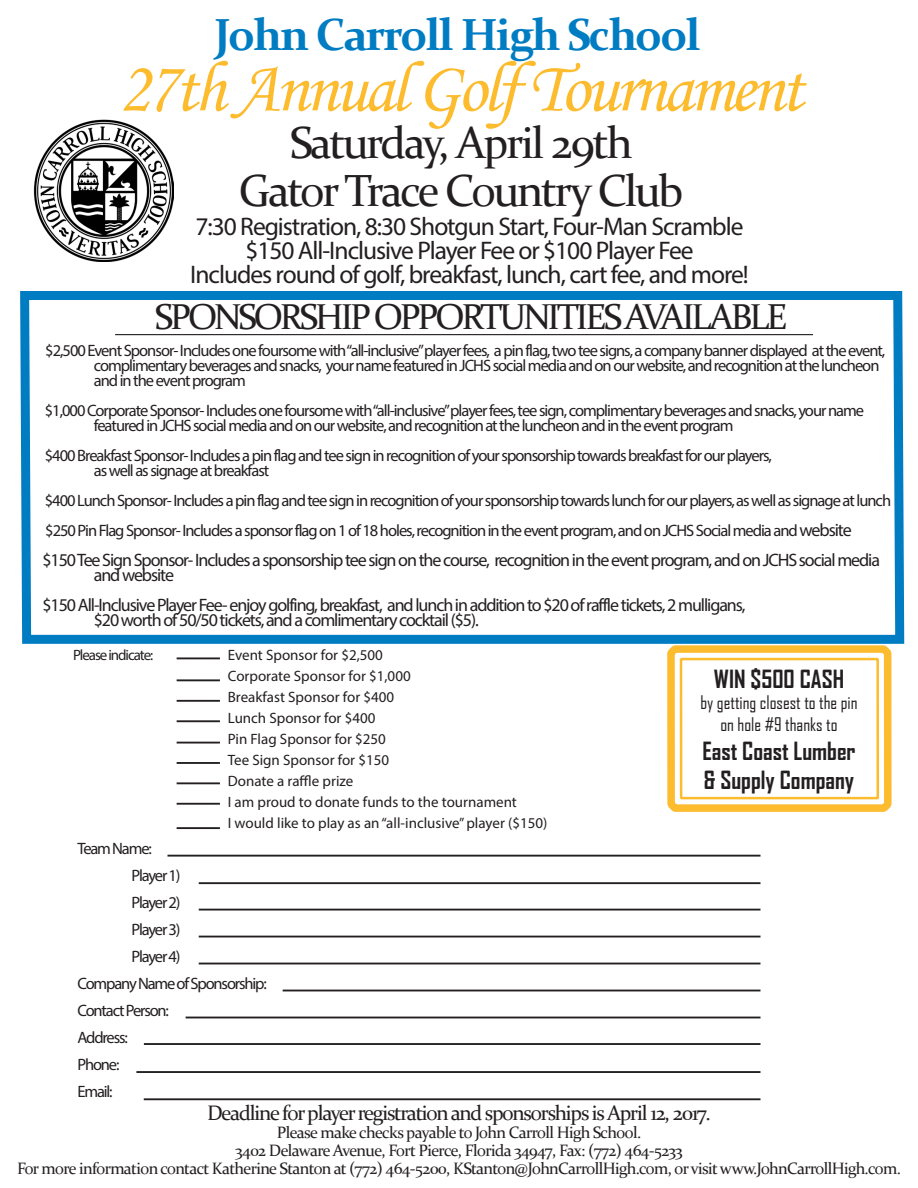
<style>
.page{position:relative;width:918px;height:1188px;background:#fff}
.page>*{position:absolute;margin:0;border:0;box-sizing:border-box;transform-origin:0 0}
.t1{font:72px "Monotype Corsiva";letter-spacing:-.05em;color:#fdbb2e}
.t2{font:45px "Constantia";letter-spacing:-.05em;color:#231f20}
.t3{font:700 45px "Constantia";letter-spacing:-.04em;color:#007cc2}
.t4{font:36px "Constantia";letter-spacing:-.08em;color:#231f20}
.t5{font:25.5px "Myriad Pro";letter-spacing:-.04em;color:#231f20}
.t6{font:700 24px "Agency FB";color:#231f20}
.t7{font:21px "Constantia";letter-spacing:-.06em;color:#231f20}
.t8{font:18px/15px "Myriad Pro";letter-spacing:-.06em;color:#231f20}
.t9{font:18px "Agency FB";color:#231f20}
.t10{font:16.5px/15px "Myriad Pro";letter-spacing:-.06em;color:#231f20}
.t11{font:16.5px "Constantia";letter-spacing:-.04em;color:#231f20}
.t12{font:15px "Myriad Pro";color:#231f20}
.t13{font:15px "Myriad Pro";letter-spacing:-.07em;color:#231f20}
.s1{font-size:18px}
</style>
<div class="page">
<svg style="left:20px;top:291px;width:885px;height:353px"></svg>
<hr style="left:115px;top:334px;width:698px;height:1px;background:#231f20">
<hr style="left:177px;top:679px;width:43px;height:2px;background:#231f20">
<hr style="left:177px;top:657px;width:43px;height:2px;background:#231f20">
<hr style="left:177px;top:700px;width:43px;height:2px;background:#231f20">
<hr style="left:177px;top:720px;width:43px;height:2px;background:#231f20">
<hr style="left:177px;top:742px;width:43px;height:2px;background:#231f20">
<hr style="left:177px;top:762px;width:43px;height:2px;background:#231f20">
<img style="left:33px;top:119px;width:140px;height:142px">
<hr style="left:177px;top:782px;width:43px;height:2px;background:#231f20">
<hr style="left:283px;top:990px;width:478px;height:1px;background:#231f20">
<hr style="left:168px;top:855px;width:592px;height:2px;background:#231f20">
<hr style="left:199px;top:882px;width:562px;height:2px;background:#231f20">
<hr style="left:199px;top:963px;width:562px;height:1px;background:#231f20">
<hr style="left:199px;top:909px;width:562px;height:2px;background:#231f20">
<hr style="left:199px;top:936px;width:562px;height:1px;background:#231f20">
<hr style="left:186px;top:1017px;width:575px;height:1px;background:#231f20">
<hr style="left:144px;top:1043px;width:617px;height:2px;background:#231f20">
<hr style="left:136px;top:1071px;width:625px;height:2px;background:#231f20">
<hr style="left:144px;top:1098px;width:616px;height:2px;background:#231f20">
<svg style="left:660px;top:642px;width:235px;height:170px"></svg>
<hr style="left:177px;top:803px;width:43px;height:2px;background:#231f20">
<hr style="left:177px;top:827px;width:43px;height:2px;background:#231f20">
<p class="t3" style="left:215px;top:4px;width:488px">John Carroll High School</p>
<p class="t1" style="left:118px;top:45px;width:687px">27th Annual Golf Tournament</p>
<p class="t2" style="left:290px;top:112px;width:344px">Saturday, April 29th</p>
<p class="t2" style="left:239px;top:160px;width:446px">Gator Trace Country Club</p>
<p class="t5" style="left:195px;top:211px;width:550px">7:30 Registration, 8:30 Shotgun Start, Four-Man Scramble</p>
<p class="t5" style="left:245px;top:235px;width:450px">$150 All-Inclusive Player Fee or $100 Player Fee</p>
<p class="t5" style="left:190px;top:259px;width:560px">Includes round of golf, breakfast, lunch, cart fee, and more!</p>
<p class="t4" style="left:155px;top:292px;width:634px">SPONSORSHIP OPPORTUNITIES AVAILABLE</p>
<p class="t10" style="left:94px;top:343px;width:793px;text-indent:-49px">$2,500 Event Sponsor- Includes one foursome with “all-inclusive”player fees, a pin flag, two tee signs, a company banner displayed at the event, complimentary beverages and snacks, your name featured in JCHS social media and on our website, and recognition at the luncheon and in the event program</p>
<p class="t10" style="left:94px;top:403px;width:772px;text-indent:-49px">$1,000 Corporate Sponsor- Includes one foursome with “all-inclusive”player fees, tee sign, complimentary beverages and snacks, your name featured in JCHS social media and on our website, and recognition at the luncheon and in the event program</p>
<p class="t10" style="left:45px;top:448px;width:729px">$400 Breakfast Sponsor- Includes a pin flag and tee sign in recognition of your sponsorship towards breakfast for our players,</p>
<p class="t10" style="left:94px;top:463px;width:177px">as well as signage at breakfast</p>
<p class="t10" style="left:45px;top:493px;width:848px">$400 Lunch Sponsor- Includes a pin flag and tee sign in recognition of your sponsorship towards lunch for our players, as well as signage at lunch</p>
<p class="t10" style="left:45px;top:523px;width:808px">$250 Pin Flag Sponsor- Includes a sponsor flag on 1 of 18 holes, recognition in the event program, and on JCHS Social media and <span class="s1">website</span></p>
<p class="t8" style="left:94px;top:552px;width:788px;text-indent:-51px">$150 Tee Sign Sponsor- Includes a sponsorship tee sign on the course, recognition in the event program, and on JCHS social media and website</p>
<p class="t8" style="left:42px;top:597px;width:704px">$150 All-Inclusive Player Fee- enjoy golfing, breakfast, and lunch in addition to $20 of raffle tickets, 2 mulligans,</p>
<p class="t8" style="left:94px;top:612px;width:387px">$20 worth of 50/50 tickets, and a comlimentary cocktail ($5).</p>
<p class="t13" style="left:73px;top:645px;width:82px">Please indicate:</p>
<p class="t12" style="left:228px;top:646px;width:157px">Event Sponsor for $2,500</p>
<p class="t12" style="left:228px;top:667px;width:184px">Corporate Sponsor for $1,000</p>
<p class="t12" style="left:228px;top:688px;width:168px">Breakfast Sponsor for $400</p>
<p class="t12" style="left:228px;top:709px;width:149px">Lunch Sponsor for $400</p>
<p class="t12" style="left:228px;top:730px;width:160px">Pin Flag Sponsor for $250</p>
<p class="t12" style="left:228px;top:751px;width:163px">Tee Sign Sponsor for $150</p>
<p class="t12" style="left:228px;top:772px;width:127px">Donate a raffle prize</p>
<p class="t12" style="left:228px;top:793px;width:291px">I am proud to donate funds to the tournament</p>
<p class="t12" style="left:228px;top:814px;width:321px">I would like to play as an “all-inclusive” player ($150)</p>
<p class="t10" style="left:78px;top:841px;width:76px">Team Name:</p>
<p class="t10" style="left:132px;top:868px;width:51px">Player 1)</p>
<p class="t10" style="left:132px;top:895px;width:51px">Player 2)</p>
<p class="t10" style="left:132px;top:922px;width:51px">Player 3)</p>
<p class="t10" style="left:132px;top:949px;width:51px">Player 4)</p>
<p class="t10" style="left:78px;top:976px;width:191px">Company Name of Sponsorship:</p>
<p class="t10" style="left:78px;top:1003px;width:93px">Contact Person:</p>
<p class="t10" style="left:78px;top:1030px;width:52px">Address:</p>
<p class="t10" style="left:78px;top:1057px;width:43px">Phone:</p>
<p class="t10" style="left:78px;top:1084px;width:37px">Email:</p>
<p class="t6" style="left:714px;top:664px;width:132px">WIN $500 CASH</p>
<p class="t9" style="left:700px;top:692px;width:159px">by getting closest to the pin</p>
<p class="t9" style="left:720px;top:713px;width:119px">on hole #9 thanks to</p>
<p class="t6" style="left:702px;top:736px;width:155px">East Coast Lumber</p>
<p class="t6" style="left:704px;top:765px;width:152px">&amp; Supply Company</p>
<p class="t7" style="left:207px;top:1099px;width:505px">Deadline for player registration and sponsorships is April 12, 2017.</p>
<p class="t11" style="left:277px;top:1121px;width:366px">Please make checks payable to John Carroll High School.</p>
<p class="t11" style="left:235px;top:1139px;width:449px">3402 Delaware Avenue, Fort Pierce, Florida 34947, Fax: (772) 464-5233</p>
<p class="t11" style="left:17px;top:1157px;width:885px">For more information contact Katherine Stanton at (772) 464-5200, KStanton@JohnCarrollHigh.com, or visit www.JohnCarrollHigh.com.</p>
</div>
